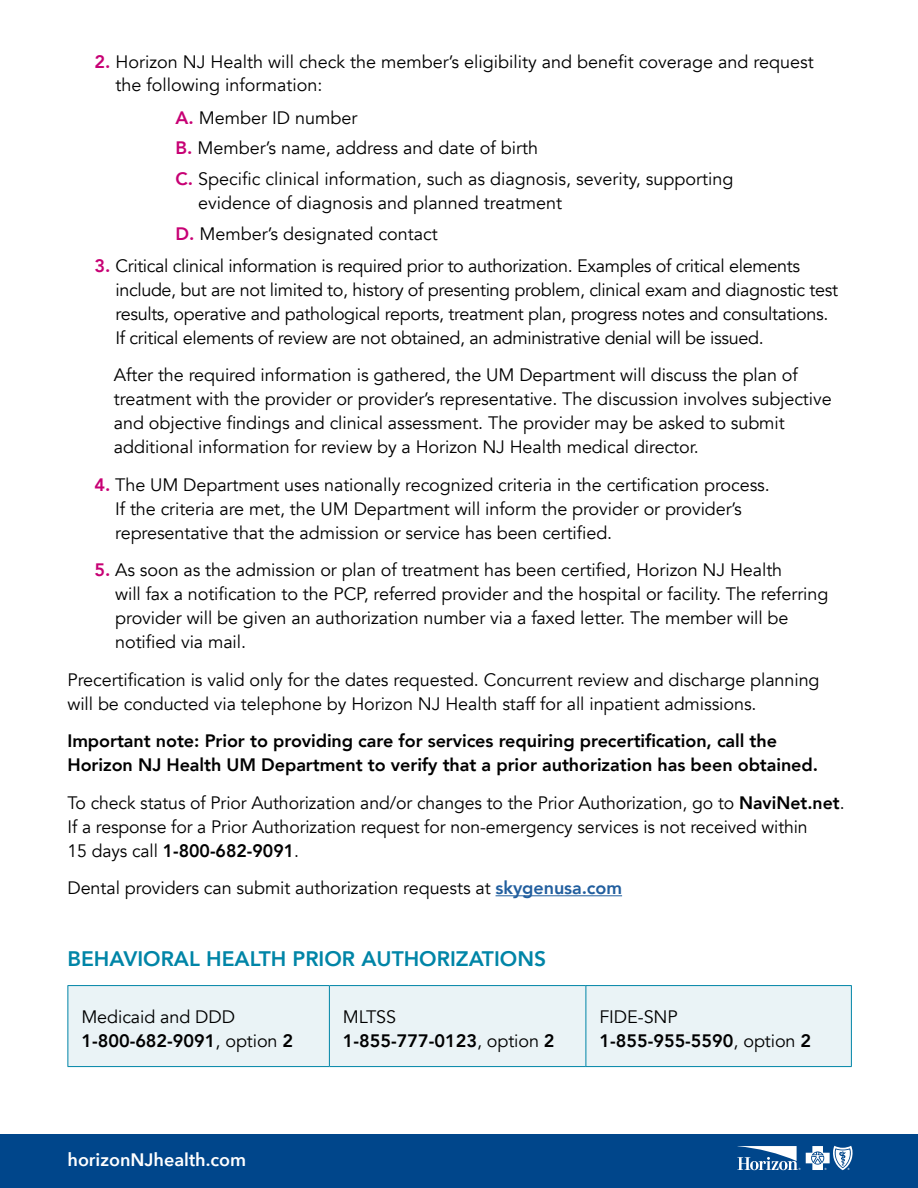
<style>
.page{position:relative;width:918px;height:1188px;background:#fff}
.page>*{position:absolute;margin:0;border:0;box-sizing:border-box;transform-origin:0 0}
.t1{font:800 21px "Avenir";color:#0085a7}
.t2{font:18px/24px "Avenir";letter-spacing:-.005em;color:#000}
.t3{font:800 18px/24px "Avenir";letter-spacing:-.005em;color:#000}
.t4{font:600 18px "Avenir Next";color:#fff}
.s1{font-weight:800;color:#c70074}
.s2{font-weight:800}
.s3{font-weight:800;color:#215e9e}
.s4{font-weight:400}
</style>
<div class="page">
<div style="left:0;top:1134px;width:918px;height:54px;background:#00468b"></div>
<svg style="left:737px;top:1146px;width:116px;height:24px"></svg>
<hr style="left:496px;top:895px;width:126px;height:1px;background:#215e9e">
<div style="left:69px;top:986px;width:782px;height:80px;background:#eaf3f6"></div>
<hr style="left:68px;top:985px;width:261px;height:1px;background:#0085a7">
<hr style="left:68px;top:986px;width:1px;height:80px;background:#0085a7">
<hr style="left:329px;top:985px;width:257px;height:1px;background:#0085a7">
<hr style="left:329px;top:986px;width:1px;height:80px;background:#0085a7">
<hr style="left:586px;top:985px;width:266px;height:1px;background:#0085a7">
<hr style="left:586px;top:986px;width:1px;height:80px;background:#0085a7">
<hr style="left:851px;top:986px;width:1px;height:80px;background:#0085a7">
<hr style="left:68px;top:1066px;width:261px;height:1px;background:#0085a7">
<hr style="left:329px;top:1066px;width:257px;height:1px;background:#0085a7">
<hr style="left:586px;top:1066px;width:266px;height:1px;background:#0085a7">
<p class="t2" style="left:115px;top:50px;width:700px;text-indent:-21px"><span class="s1">2.</span> Horizon NJ Health will check the member’s eligibility and benefit coverage and request the following information:</p>
<p class="t2" style="left:176px;top:102px;width:559px;line-height:30.8px"><span class="s1">A.</span> Member ID number<br><span class="s1">B.</span> Member’s name, address and date of birth<br><span class="s1">C.</span> Specific clinical information, such as diagnosis, severity, supporting</p>
<p class="t2" style="left:176px;top:188px;width:388px;line-height:30.8px;text-indent:23px">evidence of diagnosis and planned treatment<br><span class="s1">D.</span> Member’s designated contact</p>
<p class="t2" style="left:115px;top:254px;width:724px;text-indent:-21px"><span class="s1">3.</span> Critical clinical information is required prior to authorization. Examples of critical elements include, but are not limited to, history of presenting problem, clinical exam and diagnostic test results, operative and pathological reports, treatment plan, progress notes and consultations.<br>If critical elements of review are not obtained, an administrative denial will be issued.</p>
<p class="t2" style="left:114px;top:364px;width:719px">After the required information is gathered, the UM Department will discuss the plan of treatment with the provider or provider’s representative. The discussion involves subjective and objective findings and clinical assessment. The provider may be asked to submit additional information for review by a Horizon NJ Health medical director.</p>
<p class="t2" style="left:115px;top:473px;width:656px;text-indent:-21px"><span class="s1">4.</span> The UM Department uses nationally recognized criteria in the certification process.<br>If the criteria are met, the UM Department will inform the provider or provider’s representative that the admission or service has been certified.</p>
<p class="t2" style="left:115px;top:558px;width:715px;text-indent:-21px"><span class="s1">5.</span> As soon as the admission or plan of treatment has been certified, Horizon NJ Health<br>will fax a notification to the PCP, referred provider and the hospital or facility. The referring provider will be given an authorization number via a faxed letter. The member will be notified via mail.</p>
<p class="t2" style="left:68px;top:668px;width:754px">Precertification is valid only for the dates requested. Concurrent review and discharge planning will be conducted via telephone by Horizon NJ Health staff for all inpatient admissions.</p>
<p class="t3" style="left:68px;top:729px;width:752px">Important note: Prior to providing care for services requiring precertification, call the<br>Horizon NJ Health UM Department to verify that a prior authorization has been obtained.</p>
<p class="t2" style="left:68px;top:791px;width:779px">To check status of Prior Authorization and/or changes to the Prior Authorization, go to <span class="s2">NaviNet.net</span>.<br>If a response for a Prior Authorization request for non-emergency services is not received within<br>15 days call <span class="s2">1-800-682-9091</span>.</p>
<p class="t2" style="left:68px;top:877px;width:556px">Dental providers can submit authorization requests at <span class="s3">skygenusa.com</span></p>
<p class="t1" style="left:68px;top:942px;width:480px">BEHAVIORAL HEALTH PRIOR AUTHORIZATIONS</p>
<p class="t2" style="left:81px;top:1005px;width:213px">Medicaid and DDD<br><span class="s2">1-800-682-9091</span>, option <span class="s2">2</span></p>
<p class="t3" style="left:343px;top:1005px;width:213px"><span class="s4">MLTSS<br></span>1-855-777-0123<span class="s4">, option</span> 2</p>
<p class="t2" style="left:599px;top:1005px;width:213px">FIDE-SNP<br><span class="s2">1-855-955-5590</span>, option <span class="s2">2</span></p>
<p class="t4" style="left:68px;top:1144px;width:180px">horizonNJhealth.com</p>
</div>
